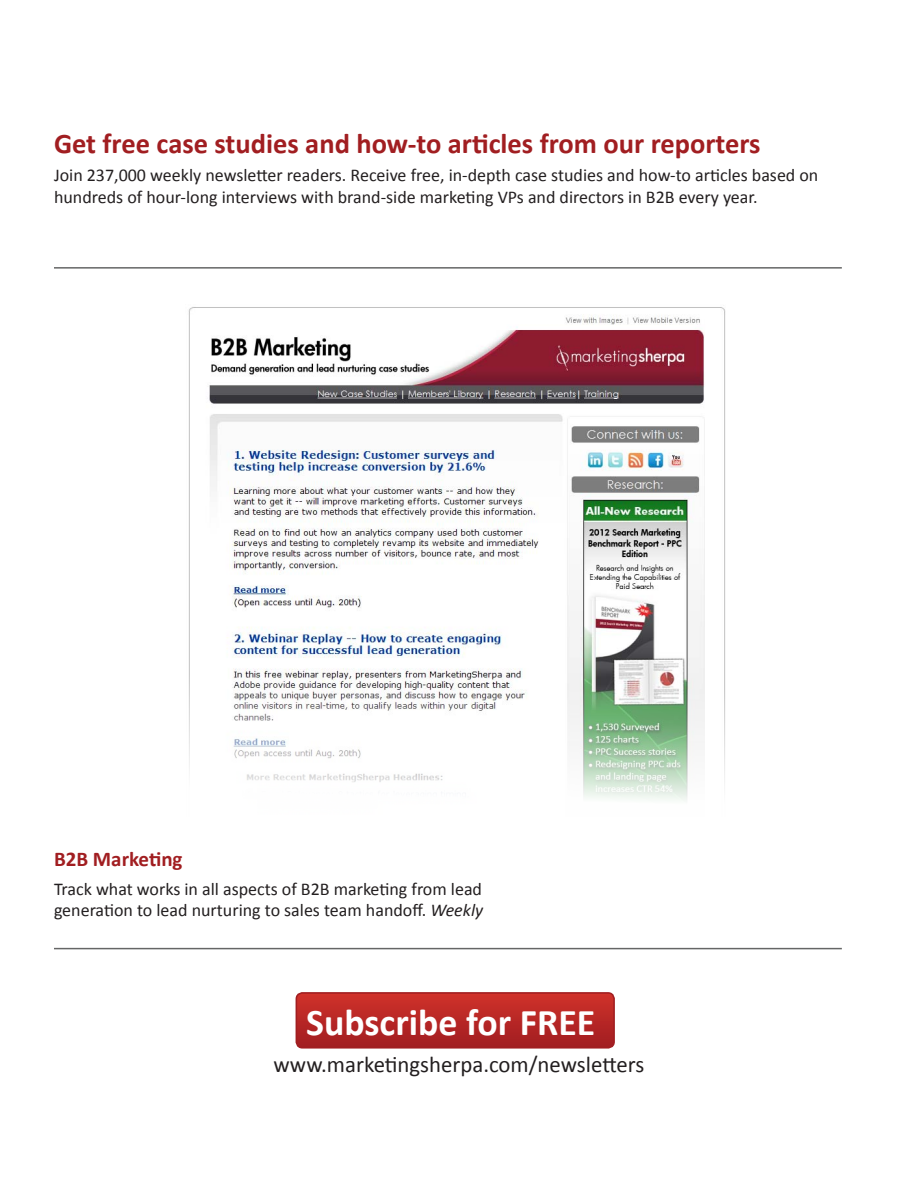
<style>
.page{position:relative;width:918px;height:1188px;background:#fff}
.page>*{position:absolute;margin:0;border:0;box-sizing:border-box;transform-origin:0 0}
.t1{font:700 37.8px "Calibri";color:#fff}
.t2{font:700 28.5px "Calibri";color:#a11e21}
.t3{font:22.8px "Calibri";color:#231f20}
.t4{font:700 21px "Calibri";color:#a11e21}
.t5{font:18px/21.6px "Calibri";color:#231f20}
.s1{font-style:italic}
</style>
<div class="page">
<svg style="left:296px;top:993px;width:316px;height:53px;background:#b82725"></svg>
<div style="left:296px;top:992px;width:319px;height:57px;border:2px solid #a11e21;border-radius:6px"></div>
<img style="left:188px;top:307px;width:538px;height:494px">
<hr style="left:54px;top:267px;width:788px;height:2px;background:#656666">
<hr style="left:54px;top:948px;width:788px;height:1px;background:#656666">
<p class="t2" style="left:54px;top:125px;width:708px">Get free case studies and how-to articles from our reporters</p>
<p class="t5" style="left:54px;top:165px;width:766px">Join 237,000 weekly newsletter readers. Receive free, in-depth case studies and how-to articles based on hundreds of hour-long interviews with brand-side marketing VPs and directors in B2B every year.</p>
<p class="t4" style="left:54px;top:846px;width:130px">B2B Marketing</p>
<p class="t5" style="left:54px;top:878px;width:431px">Track what works in all aspects of B2B marketing from lead generation to lead nurturing to sales team handoff. <span class="s1">Weekly</span></p>
<p class="t1" style="left:306px;top:998px;width:291px">Subscribe for FREE</p>
<p class="t3" style="left:274px;top:1050px;width:372px">www.marketingsherpa.com/newsletters</p>
</div>
